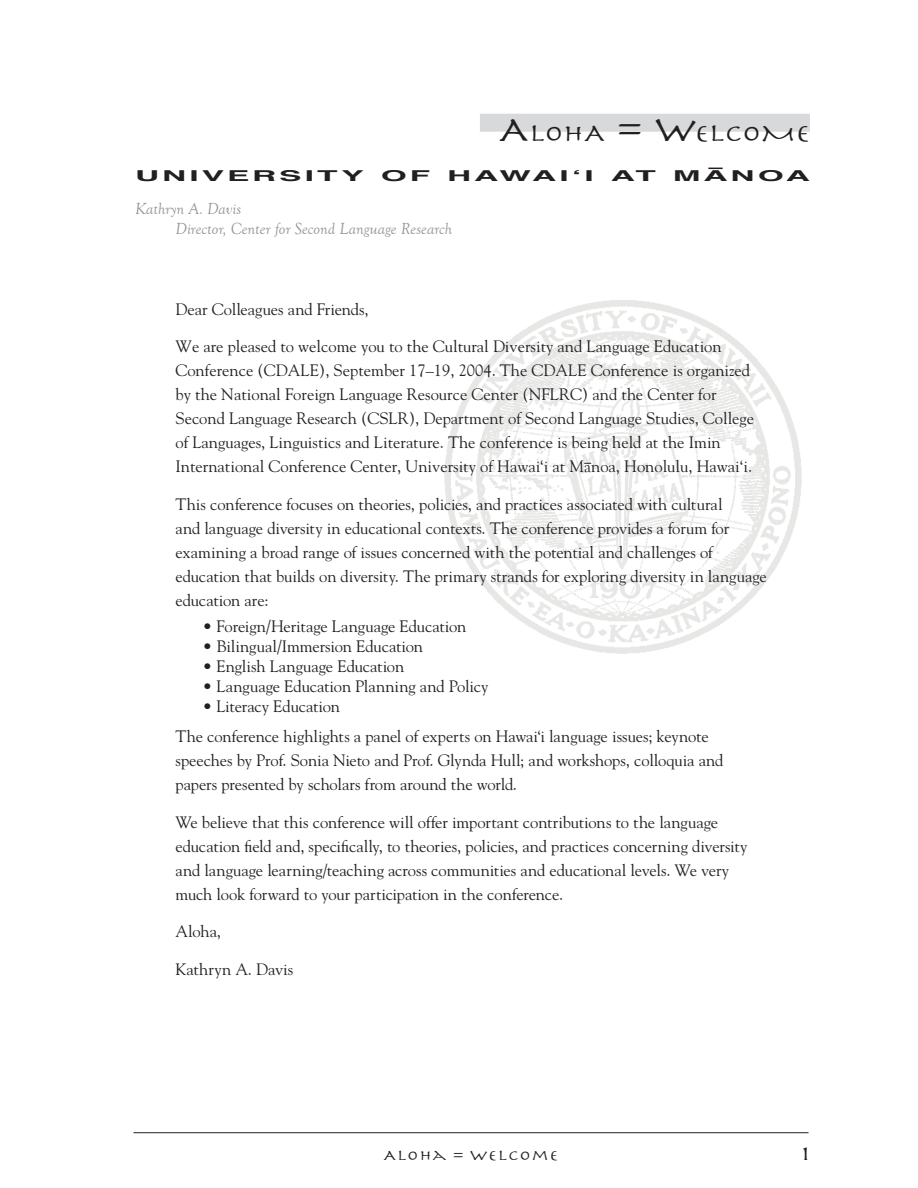
<style>
.page{position:relative;width:918px;height:1188px;background:#fff}
.page>*{position:absolute;margin:0;border:0;box-sizing:border-box;transform-origin:0 0}
.t1{font:25.2px "Herculanum";letter-spacing:-.01em;color:#231f20;scale:1.2 1}
.t2{font:21px "Herculanum";color:#231f20;scale:1.2 1}
.t3{font:16.5px/24px "Goudy";color:#231f20}
.t4{font:italic 16.5px/19.8px "Goudy Old Style T";letter-spacing:.005em;color:#939598}
.t5{font:700 15px "Helvetica";letter-spacing:.09em;color:#231f20;scale:2.23 1}
.t6{font:15px "Herculanum";letter-spacing:.05em;color:#231f20;scale:1.2 1}
.s1{font-size:36px}
.s2{font-family:"Goudy Old Style T"}
</style>
<div class="page">
<hr style="left:134px;top:1132px;width:674px;height:1px;background:#231f20">
<img style="left:444px;top:300px;width:358px;height:354px">
<svg style="left:708px;top:168px;width:15px;height:1px"></svg>
<div style="left:480px;top:114px;width:330px;height:18px;background:#d8d9db"></div>
<h1 class="t1" style="left:499px;top:117px;width:260px"><span class="s1">A</span>LOHA <span class="s1">= W</span>ELCOME</h1>
<p class="t5" style="left:135px;top:163px;width:304px">UNIVERSITY OF HAWAI‘I AT MANOA</p>
<p class="t4" style="left:175px;top:199px;width:278px;text-indent:-40px">Kathryn A. Davis<br>Director, Center for Second Language Research</p>
<p class="t3" style="left:176px;top:297px;width:195px">Dear Colleagues and Friends,</p>
<p class="t3" style="left:176px;top:334px;width:580px">We are pleased to welcome you to the Cultural Diversity and Language Education Conference (CDALE), September 17–19, 2004. The CDALE Conference is organized by the National Foreign Language Resource Center (NFLRC) and the Center for Second Language Research (CSLR), Department of Second Language Studies, College of Languages, Linguistics and Literature. The conference is being held at the Imin International Conference Center, University of Hawai‘i at M<span class="s2">a</span>noa, Honolulu, Hawai‘i.</p>
<p class="t3" style="left:176px;top:492px;width:593px">This conference focuses on theories, policies, and practices associated with cultural<br>and language diversity in educational contexts. The conference provides a forum for examining a broad range of issues concerned with the potential and challenges of education that builds on diversity. The primary strands for exploring diversity in language education are:</p>
<p class="t3" style="left:202px;top:614px;width:265px">• Foreign/Heritage Language Education</p>
<p class="t3" style="left:202px;top:634px;width:222px">• Bilingual/Immersion Education</p>
<p class="t3" style="left:202px;top:654px;width:203px">• English Language Education</p>
<p class="t3" style="left:202px;top:674px;width:287px">• Language Education Planning and Policy</p>
<p class="t3" style="left:176px;top:690px;width:535px;line-height:30.8px;text-indent:27px">• Literacy Education<br>The conference highlights a panel of experts on Hawai‘i language issues; keynote</p>
<p class="t3" style="left:176px;top:748px;width:550px">speeches by Prof. Sonia Nieto and Prof. Glynda Hull; and workshops, colloquia and papers presented by scholars from around the world.</p>
<p class="t3" style="left:176px;top:810px;width:574px">We believe that this conference will offer important contributions to the language education field and, specifically, to theories, policies, and practices concerning diversity and language learning/teaching across communities and educational levels. We very much look forward to your participation in the conference.</p>
<p class="t3" style="left:176px;top:919px;width:47px">Aloha,</p>
<p class="t3" style="left:176px;top:957px;width:119px">Kathryn A. Davis</p>
<p class="t6" style="left:384px;top:1146px;width:147px">ALOHA = WELCOME</p>
<p class="t2" style="left:802px;top:1140px;width:8px">1</p>
</div>
